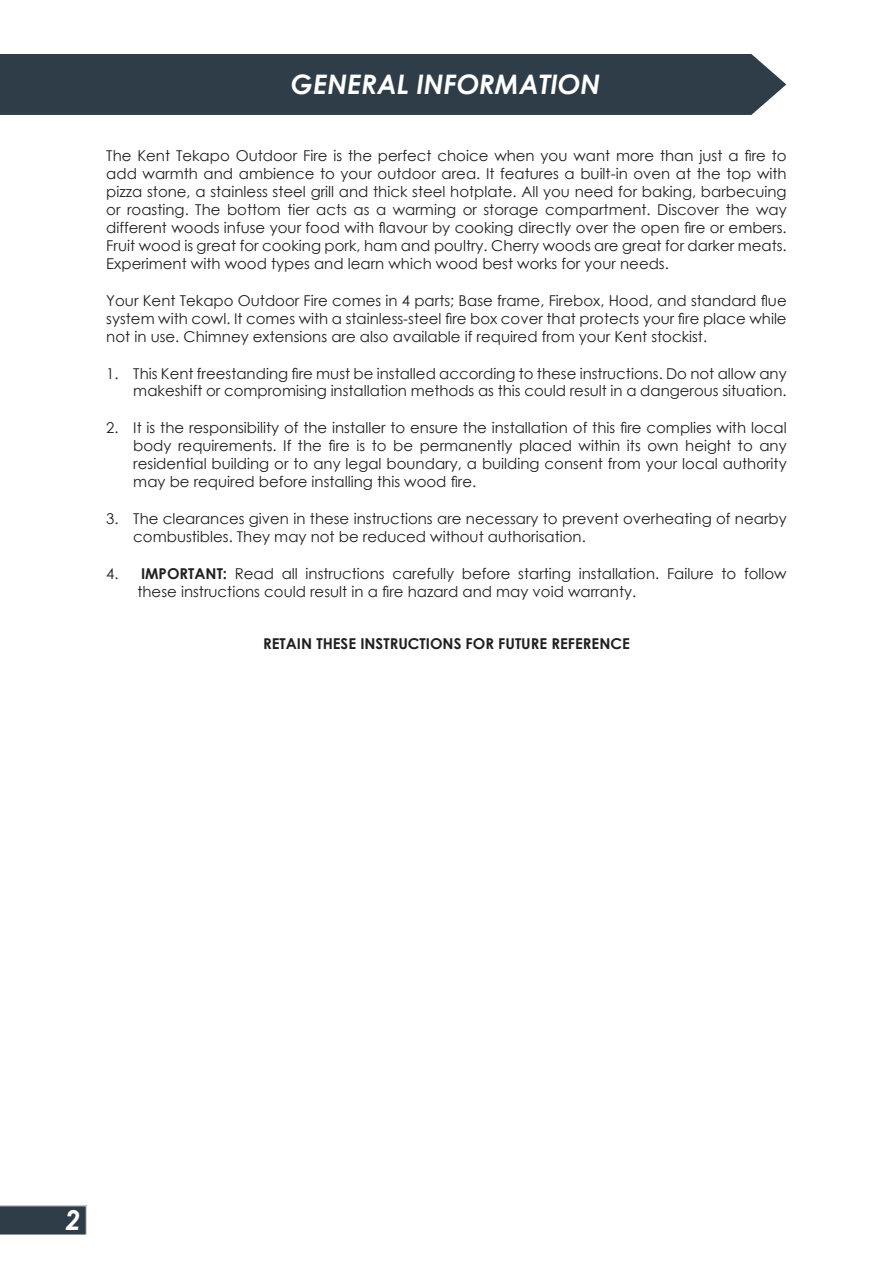
<style>
.page{position:relative;width:893px;height:1263px;background:#fff}
.page>*{position:absolute;margin:0;border:0;box-sizing:border-box;transform-origin:0 0}
.t1{font:italic 700 27.3px "Century Gothic";color:#fff}
.t2{font:italic 700 26.85px "Century Gothic";color:#fff}
.t3{font:15px/18px "Century Gothic";color:#231f20;text-align:justify}
.t4{font:700 15px "Century Gothic";color:#231f20}
.s1{font-weight:700}
</style>
<div class="page">
<div style="left:0;top:54px;width:786px;height:61px;background:#2e3d48"></div>
<svg style="left:0;top:1205px;width:86px;height:30px;background:#384651"></svg>
<h2 class="t2" style="left:291px;top:64px;width:311px">GENERAL INFORMATION</h2>
<p class="t3" style="left:106px;top:146px;width:682px">The Kent Tekapo Outdoor Fire is the perfect choice when you want more than just a fire to add warmth and ambience to your outdoor area. It features a built-in oven at the top with pizza stone, a stainless steel grill and thick steel hotplate. All you need for baking, barbecuing or roasting. The bottom tier acts as a warming or storage compartment. Discover the way different woods infuse your food with flavour by cooking directly over the open fire or embers.<br>Fruit wood is great for cooking pork, ham and poultry. Cherry woods are great for darker meats.<br>Experiment with wood types and learn which wood best works for your needs.</p>
<p class="t3" style="left:106px;top:291px;width:682px">Your Kent Tekapo Outdoor Fire comes in 4 parts; Base frame, Firebox, Hood, and standard flue system with cowl. It comes with a stainless-steel fire box cover that protects your fire place while not in use. Chimney extensions are also available if required from your Kent stockist.</p>
<p class="t3" style="left:106px;top:364px;width:682px;text-align:right">1. This Kent freestanding fire must be installed according to these instructions. Do not allow any makeshift or compromising installation methods as this could result in a dangerous situation.</p>
<p class="t3" style="left:133px;top:419px;width:655px;text-indent:-27px">2. It is the responsibility of the installer to ensure the installation of this fire complies with local body requirements. If the fire is to be permanently placed within its own height to any residential building or to any legal boundary, a building consent from your local authority may be required before installing this wood fire.</p>
<p class="t3" style="left:133px;top:509px;width:655px;text-indent:-27px">3. The clearances given in these instructions are necessary to prevent overheating of nearby combustibles. They may not be reduced without authorisation.</p>
<p class="t3" style="left:137px;top:564px;width:651px;text-indent:-31px">4. <span class="s1">IMPORTANT:</span> Read all instructions carefully before starting installation. Failure to follow these instructions could result in a fire hazard and may void warranty.</p>
<p class="t4" style="left:263px;top:632px;width:368px">RETAIN THESE INSTRUCTIONS FOR FUTURE REFERENCE</p>
<h1 class="t1" style="left:65px;top:1200px;width:17px">2</h1>
</div>
